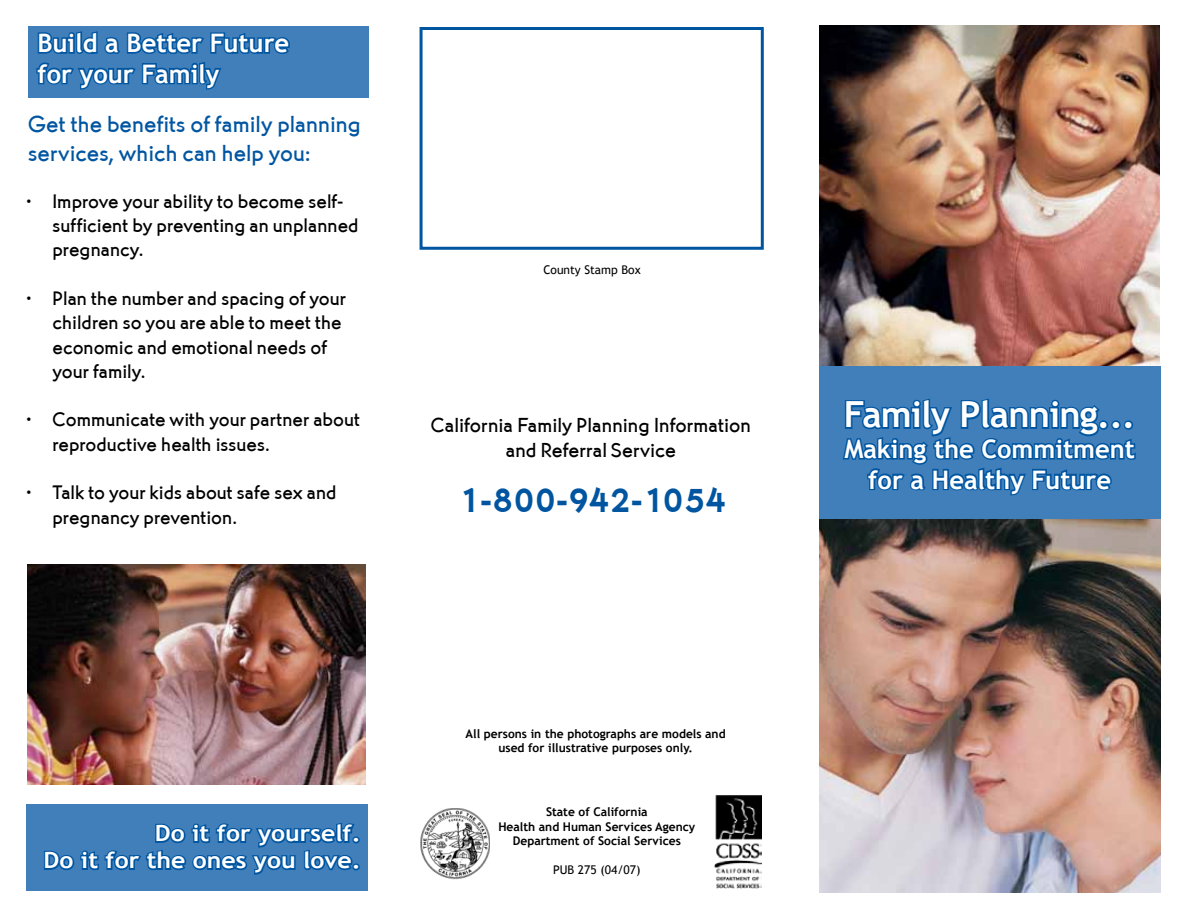
<style>
.page{position:relative;width:1188px;height:918px;background:#fff}
.page>*{position:absolute;margin:0;border:0;box-sizing:border-box;transform-origin:0 0}
.t1{font:700 36px "Trebuchet MS";letter-spacing:-.02em;color:#fff}
.t2{font:700 36px "Martin Got URWT";color:#0055a1}
.t3{font:700 25.5px/30.6px "Trebuchet MS";color:#fff}
.t4{font:500 24px/28.8px "Martin Got URWT";color:#0055a1}
.t5{font:700 22.5px/27px "Trebuchet MS";color:#fff;text-align:right;scale:1.1 1}
.t6{font:500 21px/25.2px "Martin Got URWT";color:#000;text-align:center}
.t7{font:500 20.25px/24.3px "Martin Got URWT";color:#000}
.t8{font:700 12px/14.4px "Trebuchet MS";color:#000;text-align:center}
.t9{font:12px "Trebuchet MS";color:#000}
</style>
<div class="page">
<img style="left:819px;top:26px;width:341px;height:340px">
<img style="left:28px;top:564px;width:338px;height:221px">
<div style="left:26px;top:805px;width:342px;height:86px;background:#407fb9"></div>
<div style="left:28px;top:26px;width:341px;height:72px;background:#407fb9"></div>
<img style="left:819px;top:519px;width:342px;height:374px">
<div style="left:819px;top:366px;width:342px;height:153px;background:#407fb9"></div>
<div style="left:420px;top:27px;width:344px;height:223px;background:#fff;border:3px solid #0055a1"></div>
<img style="left:715px;top:795px;width:46px;height:94px">
<svg style="left:36px;top:31px;width:254px;height:59px"></svg>
<svg style="left:843px;top:398px;width:293px;height:98px"></svg>
<svg style="left:44px;top:823px;width:316px;height:52px"></svg>
<img style="left:421px;top:808px;width:69px;height:72px">
<p class="t3" style="left:37px;top:28px;width:253px">Build a Better Future for your Family</p>
<p class="t4" style="left:28px;top:110px;width:334px">Get the benefits of family planning services, which can help you:</p>
<p class="t7" style="left:52px;top:189px;width:308px;text-indent:-27px">• Improve your ability to become self&shy;sufficient by preventing an unplanned pregnancy.</p>
<p class="t7" style="left:52px;top:286px;width:295px;text-indent:-27px">• Plan the number and spacing of your children so you are able to meet the economic and emotional needs of your family.</p>
<p class="t7" style="left:52px;top:408px;width:309px;text-indent:-27px">• Communicate with your partner about reproductive health issues.</p>
<p class="t7" style="left:52px;top:480px;width:286px;text-indent:-27px">• Talk to your kids about safe sex and pregnancy prevention.</p>
<h1 class="t2" style="left:459px;top:479px;width:269px">1-800-942-1054</h1>
<p class="t9" style="left:543px;top:263px;width:99px">County Stamp Box</p>
<p class="t6" style="left:431px;top:412px;width:322px">California Family Planning Information and Referral Service</p>
<p class="t5" style="left:44px;top:820px;width:290px">Do it for yourself.<br>Do it for the ones you love.</p>
<p class="t8" style="left:466px;top:726px;width:262px">All persons in the photographs are models and used for illustrative purposes only.</p>
<p class="t8" style="left:498px;top:805px;width:199px">State of California<br>Health and Human Services Agency<br>Department of Social Services</p>
<p class="t9" style="left:553px;top:862px;width:89px">PUB 275 (04/07)</p>
<h1 class="t1" style="left:844px;top:392px;width:293px">Family Planning...</h1>
<p class="t3" style="left:844px;top:434px;width:292px;text-align:center">Making the Commitment for a Healthy Future</p>
</div>
